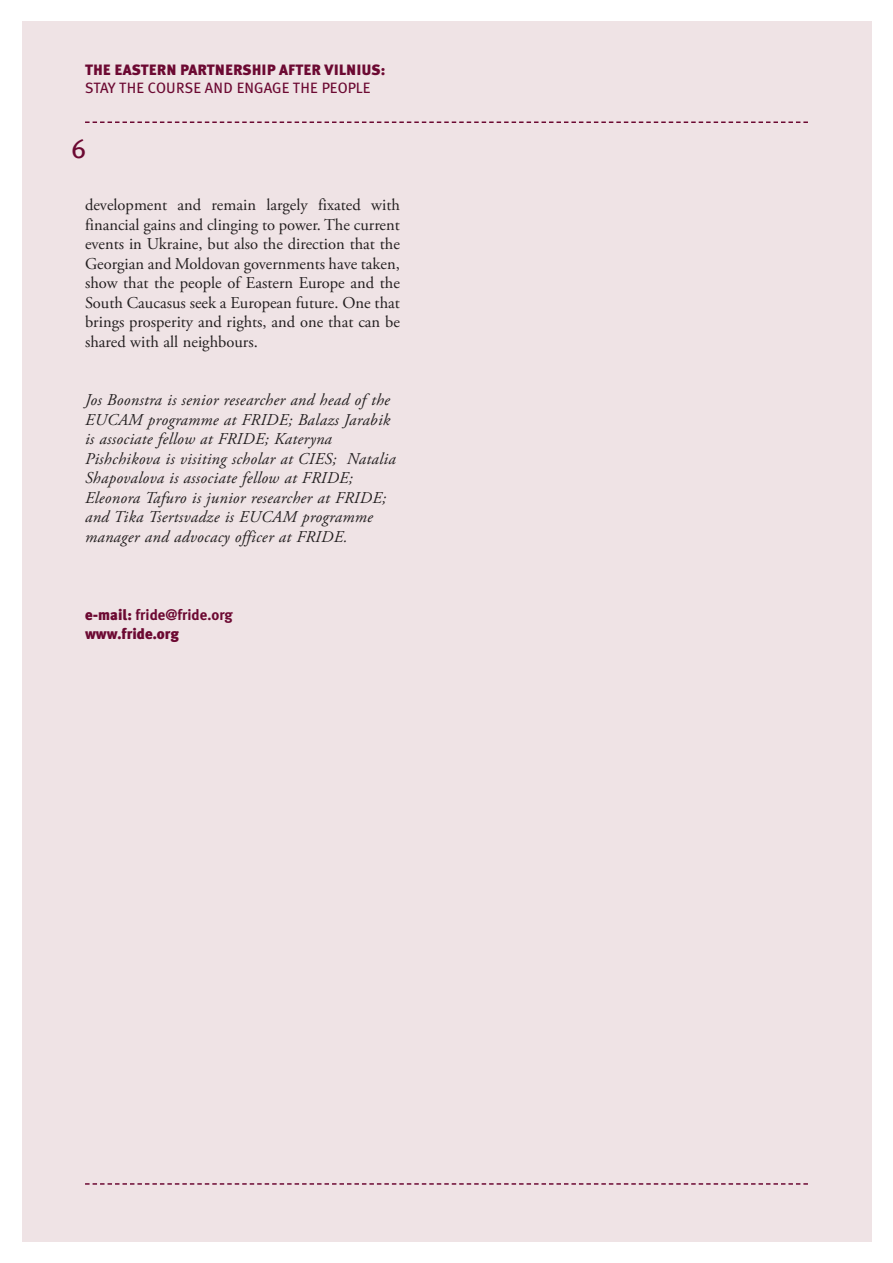
<style>
.page{position:relative;width:893px;height:1263px;background:#fff}
.page>*{position:absolute;margin:0;border:0;box-sizing:border-box;transform-origin:0 0}
.t1{font:27px "Meta Plus Book Caps";color:#6c0932}
.t2{font:16.5px/19.5px "Adobe Garamond Pro";color:#231f20;text-align:justify}
.t3{font:italic 16.5px/19.5px "Adobe Garamond Pro";letter-spacing:.02em;color:#231f20}
.t4{font:900 15px/19.5px "Meta Plus";color:#6c0932}
.t5{font:15px "Meta Plus";color:#6c0932}
.s1{font-weight:700}
</style>
<div class="page">
<div style="left:22px;top:22px;width:850px;height:1220px;background:#efe3e5"></div>
<svg style="left:85px;top:121px;width:723px;height:2px"></svg>
<svg style="left:85px;top:1183px;width:723px;height:2px"></svg>
<p class="t4" style="left:85px;top:60px;width:302px">THE EASTERN PARTNERSHIP AFTER VILNIUS:</p>
<p class="t5" style="left:85px;top:79px;width:287px">STAY THE COURSE AND ENGAGE THE PEOPLE</p>
<h1 class="t1" style="left:71px;top:133px;width:16px">6</h1>
<p class="t2" style="left:85px;top:196px;width:316px">development and remain largely fixated with financial gains and clinging to power. The current events in Ukraine, but also the direction that the Georgian and Moldovan governments have taken, show that the people of Eastern Europe and the South Caucasus seek a European future. One that brings prosperity and rights, and one that can be shared with all neighbours.</p>
<p class="t3" style="left:85px;top:392px;width:312px">Jos Boonstra is senior researcher and head of the EUCAM programme at FRIDE; Balazs Jarabik is associate fellow at FRIDE; Kateryna Pishchikova is visiting scholar at CIES; Natalia Shapovalova is associate fellow at FRIDE; Eleonora Tafuro is junior researcher at FRIDE; and Tika Tsertsvadze is EUCAM programme manager and advocacy officer at FRIDE.</p>
<p class="t4" style="left:85px;top:605px;width:149px">e-mail: <span class="s1">fride@fride.org </span>www.fride.org</p>
</div>
